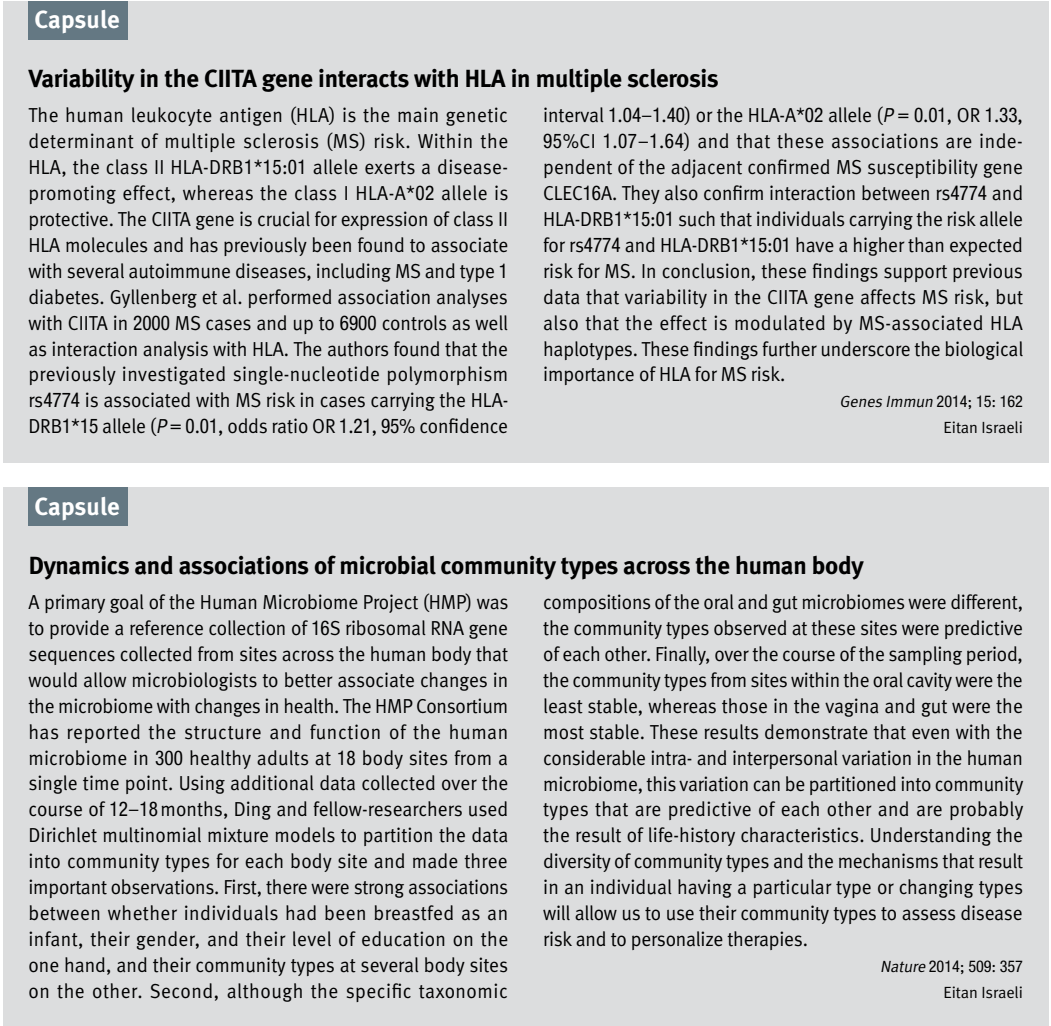
<style>
.page{position:relative;width:1051px;height:1026px;background:#fff}
.page>*{position:absolute;margin:0;border:0;box-sizing:border-box;transform-origin:0 0}
.t1{font:700 24.75px "Meta";letter-spacing:-.01em;color:#000}
.t2{font:700 24.75px "Meta";letter-spacing:-.005em;color:#fff}
.t3{font:20.25px/25.9px "Meta Normal";letter-spacing:.015em;color:#000;text-align:justify;scale:.95 1}
.t4{font:20.25px "Meta Normal";letter-spacing:-.005em;color:#000;scale:.95 1}
.t5{font:16.2px/25.9px "Meta Normal";letter-spacing:-.005em;color:#000;text-align:right}
.t6{font:condensed 16.2px "Helvetica Neue";letter-spacing:-.005em;color:#000}
.s1{font-family:"Helvetica Neue";font-stretch:condensed}
.s2{font-style:italic}
.s3{font-family:"Meta Normal";font-style:italic;font-stretch:normal}
.s4{font-family:"Meta Normal";font-stretch:normal}
</style>
<div class="page">
<div style="left:3px;top:487px;width:1045px;height:538px;background:#dcddde"></div>
<div style="left:28px;top:487px;width:100px;height:39px;background:#647883"></div>
<div style="left:3px;top:1px;width:1045px;height:461px;background:#dcddde"></div>
<div style="left:28px;top:1px;width:100px;height:38px;background:#647883"></div>
<p class="t2" style="left:34px;top:5px;width:87px">Capsule</p>
<p class="t1" style="left:29px;top:64px;width:200px">Variability in the CIITA</p>
<p class="t1" style="left:262px;top:64px;width:217px">gene interacts with HLA</p>
<p class="t1" style="left:510px;top:64px;width:209px">in multiple sclerosis</p>
<p class="t3" style="left:28px;top:102px;width:506px">The human leukocyte antigen (HLA) is the main genetic determinant of multiple sclerosis (MS) risk. Within the</p>
<p class="t3" style="left:28px;top:180px;width:507px">promoting effect, whereas the class I HLA *A- <span class="s1">02</span> allele is</p>
<p class="t3" style="left:28px;top:154px;width:506px">HLA, the class II HLA-DRB *<span class="s1">1 15</span>:<span class="s1">01</span> allele exerts a disease-</p>
<p class="t3" style="left:28px;top:206px;width:506px">protective. The CIITA gene is crucial for expression of class II HLA molecules and has previously been found to associate with several autoimmune diseases, including MS and type <span class="s1">1 </span>diabetes. Gyllenberg et al. performed association analyses with CIITA in <span class="s1">2000</span> MS cases and up to <span class="s1">6900</span> controls as well as interaction analysis with HLA. The authors found that the previously investigated single-nucleotide polymorphism</p>
<p class="t4" style="left:28px;top:414px;width:506px">DRB *<span class="s1">1 15</span> allele <span class="s2">P</span>( = <span class="s1">0</span>.<span class="s1">01</span>, odds ratio OR <span class="s1">1</span>.<span class="s1">21</span>, <span class="s1">95</span>% confidence</p>
<p class="t3" style="left:28px;top:387px;width:506px">rs<span class="s1">4774</span> is associated with MS risk in cases carrying the HLA-</p>
<p class="t4" style="left:543px;top:104px;width:506px">interval <span class="s1">1</span>.<span class="s1">04</span>–<span class="s1">1</span>.<span class="s1">40</span>) or the HLA *A- <span class="s1">02</span> allele <span class="s2">P</span>( = <span class="s1">0</span>.<span class="s1">01</span>, OR <span class="s1">1</span>.<span class="s1">33</span>,</p>
<p class="t3" style="left:543px;top:154px;width:506px">pendent of the adjacent confirmed MS susceptibility gene</p>
<p class="t3" style="left:543px;top:128px;width:506px"><span class="s1">95</span>%CI <span class="s1">1</span>.<span class="s1">07</span>–<span class="s1">1</span>.<span class="s1">64</span>) and that these associations are inde-</p>
<p class="t3" style="left:543px;top:180px;width:507px">CLEC<span class="s1">16</span> .A They also confirm interaction between rs<span class="s1">4774</span> and HLA-DRB *<span class="s1">1 15</span>:<span class="s1">01</span> such that individuals carrying the risk allele for rs<span class="s1">4774</span> and HLA-DRB *<span class="s1">1 15</span>:<span class="s1">01</span> have a higher than expected risk for MS In. conclusion, these findings support previous data that variability in the CIITA gene affects MS risk, but also that the effect is modulated by MS-associated HLA haplotypes. These findings further underscore the biological importance of HLA for MS risk.</p>
<p class="t5" style="left:839px;top:388px;width:185px"><span class="s2">GenesImmun</span><span class="s1">2014</span>; <span class="s1">15</span>: <span class="s1">162<br></span>Eitan Israeli</p>
<p class="t2" style="left:34px;top:491px;width:87px">Capsule</p>
<p class="t1" style="left:29px;top:550px;width:836px">Dynamics and associations of microbial community types across the human body</p>
<p class="t3" style="left:28px;top:588px;width:507px">A primary goal of the Human Microbiome Project (HMP) was to provide a reference collection of <span class="s1">16</span>S ribosomal RNA gene sequences collected from sites across the human body that would allow microbiologists to better associate changes in the microbiome with changes in health. The HMP Consortium has reported the structure and function of the human microbiome in <span class="s1">300</span> healthy adults at <span class="s1">18</span> body sites from a single time point. Using additional data collected over the course of <span class="s1">12</span>–<span class="s1">18</span>months, Ding and fellow-researchers used Dirichlet multinomial mixture models to partition the data into community types for each body site and made three important observations. First, there were strong associations between whether individuals had been breastfed as an infant, their gender, and their level of education on the one hand, and their community types at several body sites on the other. Second, although the specific taxonomic</p>
<p class="t3" style="left:543px;top:588px;width:507px">compositions of the oral and gut microbiomes were different, the community types observed at these sites were predictive of each other. Finally, over the course of the sampling period, the community types from sites within the oral cavity were the least stable, whereas those in the vagina and gut were the most stable. These results demonstrate that even with the considerable intra- and interpersonal variation in the human microbiome, this variation can be partitioned into community types that are predictive of each other and are probably the result of life-history characteristics. Understanding the diversity of community types and the mechanisms that result in an individual having a particular type or changing types will allow us to use their community types to assess disease risk and to personalize therapies.</p>
<p class="t6" style="left:879px;top:956px;width:144px"><span class="s3">Nature</span>2014<span class="s4">;</span> 509<span class="s4">:</span> 357</p>
<p class="t5" style="left:943px;top:978px;width:81px">Eitan Israeli</p>
</div>
